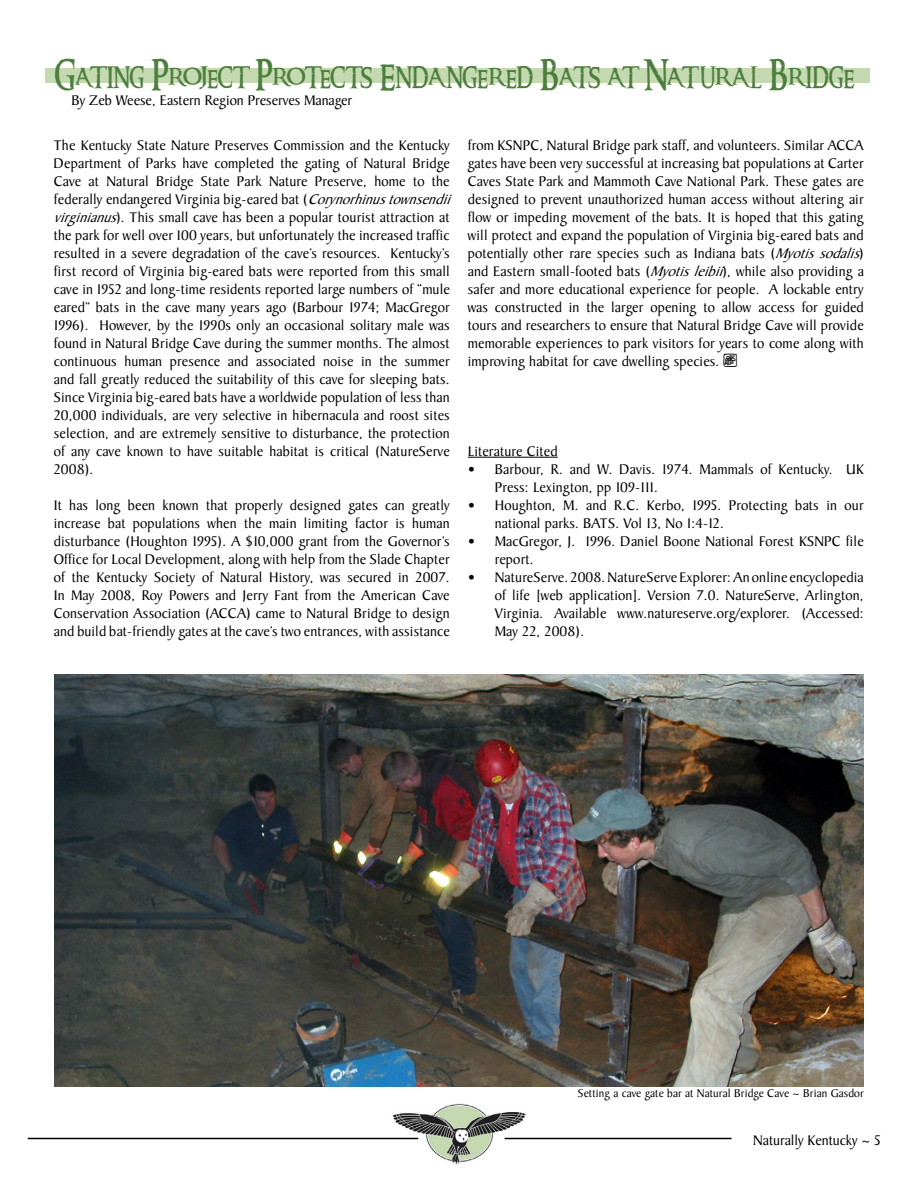
<style>
.page{position:relative;width:918px;height:1188px;background:#fff}
.page>*{position:absolute;margin:0;border:0;box-sizing:border-box;transform-origin:0 0}
.t1{font:500 21px "Ringbearer";color:#4c7e3e}
.t2{font:15px/18px "Baker Signet";letter-spacing:.01em;color:#000}
.t3{font:12px "Baker Signet";letter-spacing:.01em;color:#000}
.s1{font-size:30px}
.s2{font-style:italic}
</style>
<div class="page">
<img style="left:390px;top:1103px;width:138px;height:62px">
<hr style="left:505px;top:1138px;width:227px;height:1px;background:#000">
<hr style="left:28px;top:1138px;width:390px;height:1px;background:#000">
<hr style="left:468px;top:457px;width:90px;height:1px;background:#000">
<div style="left:45px;top:69px;width:825px;height:14px;background:#c4d9b0"></div>
<img style="left:54px;top:674px;width:810px;height:412px">
<h1 class="t1" style="left:53px;top:62px;width:802px"><span class="s1">G</span>ATING <span class="s1">P</span>ROJECT <span class="s1">P</span>ROTECTS <span class="s1">E</span>NDA NGER ED <span class="s1">B</span>ATS AT <span class="s1">N</span>AT UR A L <span class="s1">B</span>R IDGE</h1>
<p class="t2" style="left:71px;top:92px;width:282px">By Zeb Weese, Eastern Region Preserves Manager</p>
<p class="t2" style="left:54px;top:136px;width:404px">The Kentucky State Nature Preserves Commission and the Kentucky Department of Parks have completed the gating of Natural Bridge Cave at Natural Bridge State Park Nature Preserve, home to the federally endangered Virginia big-eared bat (<span class="s2">Corynorhinustownsendii virginianus</span>). This small cave has been a popular tourist attraction at the park for well over 100 years, but unfortunately the increased traffic resulted in a severe degradation of the cave’s resources. Kentucky’s first record of Virginia big-eared bats were reported from this small cave in 1952 and long-time residents reported large numbers of “mule eared” bats in the cave many years ago (Barbour 1974; MacGregor 1996). However, by the 1990s only an occasional solitary male was found in Natural Bridge Cave during the summer months. The almost continuous human presence and associated noise in the summer and fall greatly reduced the suitability of this cave for sleeping bats.<br>Since Virginia big-eared bats have a worldwide population of less than 20,000 individuals, are very selective in hibernacula and roost sites selection, and are extremely sensitive to disturbance, the protection of any cave known to have suitable habitat is critical (NatureServe 2008).</p>
<p class="t2" style="left:54px;top:496px;width:398px;text-align:justify">It has long been known that properly designed gates can greatly increase bat populations when the main limiting factor is human disturbance (Houghton 1995). A $10,000 grant from the Governor’s Office for Local Development, along with help from the Slade Chapter of the Kentucky Society of Natural History, was secured in 2007.<br>In May 2008, Roy Powers and Jerry Fant from the American Cave Conservation Association (ACCA) came to Natural Bridge to design and build bat-friendly gates at the cave’s two entrances, with assistance</p>
<p class="t2" style="left:468px;top:136px;width:399px;text-align:justify">from KSNPC, Natural Bridge park staff, and volunteers. Similar ACCA gates have been very successful at increasing bat populations at Carter Caves State Park and Mammoth Cave National Park. These gates are designed to prevent unauthorized human access without altering air flow or impeding movement of the bats. It is hoped that this gating will protect and expand the population of Virginia big-eared bats and potentially other rare species such as Indiana bats (<span class="s2">Myotissodalis</span>) and Eastern small-footed bats (<span class="s2">Myotisleibii</span>), while also providing a safer and more educational experience for people. A lockable entry was constructed in the larger opening to allow access for guided tours and researchers to ensure that Natural Bridge Cave will provide memorable experiences to park visitors for years to come along with improving habitat for cave dwelling species. <sub>.</sub></p>
<p class="t2" style="left:495px;top:442px;width:371px;text-indent:-27px">Literature Cited<br>Barbour, R. and W. Davis. 1974. Mammals of Kentucky. UK Press: Lexington, pp 109-111.<br>Houghton, M. and R.C. Kerbo, 1995. Protecting bats in our national parks. BATS. Vol 13, No 1:4-12.<br>MacGregor, J. 1996. Daniel Boone National Forest KSNPC file report.<br>NatureServe. 2008. NatureServe Explorer: An online encyclopedia of life [web application]. Version 7.0. NatureServe, Arlington, Virginia. Available www.natureserve.org/explorer. (Accessed:<br>May 22, 2008).</p>
<p class="t2" style="left:468px;top:460px;width:9px">•</p>
<p class="t2" style="left:468px;top:496px;width:9px">•</p>
<p class="t2" style="left:468px;top:532px;width:9px">•</p>
<p class="t2" style="left:468px;top:568px;width:9px">•</p>
<p class="t3" style="left:578px;top:1087px;width:288px">Setting a cave gate bar at Natural Bridge Cave ~ Brian Gasdor</p>
<p class="t2" style="left:753px;top:1131px;width:129px">Naturally Kentucky ~ 5</p>
</div>
